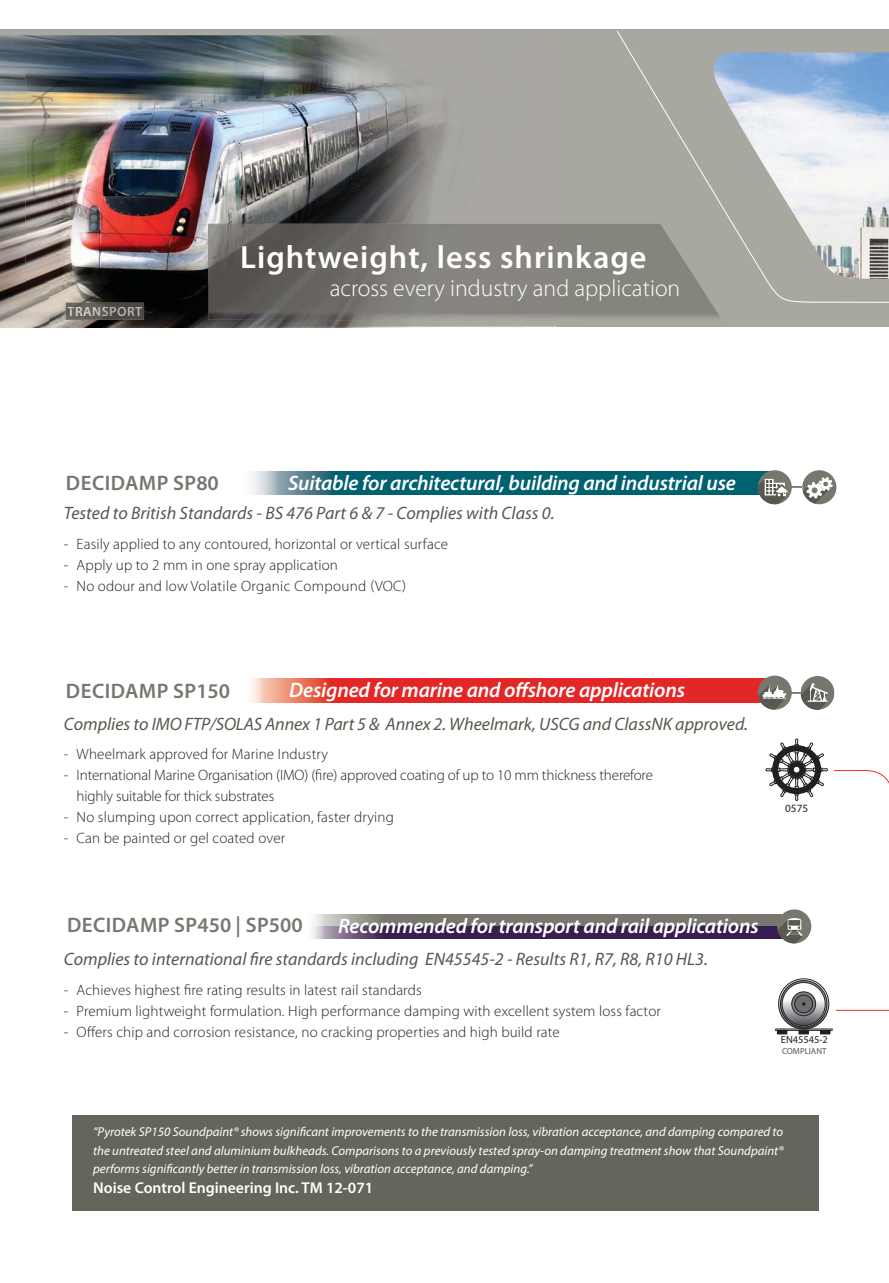
<style>
.page{position:relative;width:889px;height:1283px;background:#fff}
.page>*{position:absolute;margin:0;border:0;box-sizing:border-box;transform-origin:0 0}
.t1{font:600 32.25px "Myriad Pro";letter-spacing:.03em;color:#fff}
.t2{font:300 23.7px "Myriad Pro";color:#fff}
.t3{font:italic 600 21px "Myriad Pro";letter-spacing:-.01em;color:#fff}
.t4{font:600 21px "Myriad Pro";letter-spacing:.02em;color:#777770}
.t5{font:italic 18px "Myriad Pro";color:#58584e}
.t6{font:600 15.75px "Myriad Pro";color:#fff}
.t7{font:300 15px "Myriad Pro";letter-spacing:.01em;color:#231f20}
.t8{font:300 15px/21px "Myriad Pro";letter-spacing:-.01em;color:#231f20}
.t9{font:600 13.5px "Myriad Pro";letter-spacing:.03em;color:#f1eeeb}
.t10{font:italic 12.9px/18.6px "Myriad Pro";color:#fff;text-align:justify}
.t11{font:11.1px "Myriad Pro";color:#231f20}
.t12{font:10.35px "Myriad Pro";color:#231f20}
.t13{font:8.85px "Myriad Pro";color:#58584e}
.s1{color:#f3f1ee}
.s2{color:#cfcac7}
.s3{color:#c5bfbb}
.s4{color:#b6b3b3}
.s5{color:#b9b6b4}
</style>
<div class="page">
<div style="left:0;top:29px;width:888px;height:298px;background:#a8a8a0"></div>
<img style="left:0;top:327px;width:407px;height:1px">
<img style="left:0;top:35px;width:391px;height:48px">
<img style="left:0;top:83px;width:49px;height:244px">
<img style="left:264px;top:83px;width:183px;height:141px">
<img style="left:49px;top:282px;width:506px;height:45px">
<img style="left:26px;top:72px;width:238px;height:210px">
<img style="left:252px;top:471px;width:505px;height:24px">
<img style="left:251px;top:679px;width:506px;height:23px">
<svg style="left:757px;top:470px;width:79px;height:34px"></svg>
<div style="left:72px;top:1115px;width:747px;height:95px;background:#66655c"></div>
<svg style="left:757px;top:676px;width:77px;height:34px"></svg>
<img style="left:209px;top:224px;width:511px;height:98px">
<img style="left:209px;top:224px;width:55px;height:58px">
<img style="left:312px;top:926px;width:453px;height:12px">
<svg style="left:616px;top:31px;width:272px;height:272px"></svg>
<svg style="left:765px;top:739px;width:123px;height:296px"></svg>
<img style="left:66px;top:303px;width:78px;height:17px">
<img style="left:68px;top:307px;width:74px;height:9px">
<h1 class="t1" style="left:240px;top:238px;width:407px">Lightweight, less shrinkage</h1>
<p class="t9" style="left:67px;top:304px;width:76px">TR<span class="s1">AN</span><span class="s2">S</span><span class="s3">P</span><span class="s4">OR</span><span class="s5">T</span></p>
<h3 class="t4" style="left:66px;top:471px;width:154px">DECIDAMP SP80</h3>
<h2 class="t2" style="left:329px;top:279px;width:352px">across every industry and application</h2>
<h3 class="t3" style="left:288px;top:475px;width:449px">Suitable for architectural, building and industrial use</h3>
<p class="t5" style="left:64px;top:506px;width:492px">Tested to British Standards - BS 476 Part 6 &amp; 7 - Complies with Class 0.</p>
<p class="t7" style="left:64px;top:539px;width:385px">- Easily applied to any contoured, horizontal or vertical surface</p>
<p class="t7" style="left:64px;top:560px;width:275px">- Apply up to 2 mm in one spray application</p>
<p class="t7" style="left:64px;top:581px;width:343px">- No odour and low Volatile Organic Compound (VOC)</p>
<h3 class="t4" style="left:66px;top:679px;width:166px">DECIDAMP SP150</h3>
<h3 class="t3" style="left:289px;top:682px;width:397px">Designed for marine and offshore applications</h3>
<p class="t5" style="left:64px;top:717px;width:685px">Complies to IMO FTP/SOLAS Annex 1 Part 5 &amp; Annex 2. Wheelmark, USCG and ClassNK approved.</p>
<p class="t7" style="left:64px;top:749px;width:266px">- Wheelmark approved for Marine Industry</p>
<p class="t8" style="left:77px;top:766px;width:577px;text-indent:-13px">- International Marine Organisation (IMO) (fire) approved coating of up to 10 mm thickness therefore highly suitable for thick substrates</p>
<p class="t7" style="left:64px;top:812px;width:331px">- No slumping upon correct application, faster drying</p>
<p class="t7" style="left:64px;top:833px;width:223px">- Can be painted or gel coated over</p>
<p class="t11" style="left:785px;top:804px;width:24px">0575</p>
<h3 class="t4" style="left:67px;top:912px;width:237px">DECIDAMP SP450 | SP500</h3>
<h3 class="t3" style="left:338px;top:918px;width:422px">Recommended for transport and rail applications</h3>
<p class="t5" style="left:64px;top:952px;width:645px">Complies to international fire standards including EN45545-2 - Results R1, R7, R8, R10 HL3.</p>
<p class="t7" style="left:64px;top:984px;width:359px">- Achieves highest fire rating results in latest rail standards</p>
<p class="t7" style="left:64px;top:1005px;width:598px">- Premium lightweight formulation. High performance damping with excellent system loss factor</p>
<p class="t7" style="left:64px;top:1026px;width:497px">- Offers chip and corrosion resistance, no cracking properties and high build rate</p>
<p class="t12" style="left:780px;top:1036px;width:48px">EN45545-2</p>
<p class="t13" style="left:781px;top:1047px;width:46px">COMPLIANT</p>
<p class="t10" style="left:93px;top:1124px;width:691px">“Pyrotek SP150 Soundpaint® shows significant improvements to the transmission loss, vibration acceptance, and damping compared to the untreated steel and aluminium bulkheads. Comparisons to a previously tested spray-on damping treatment show that Soundpaint® performs significantly better in transmission loss, vibration acceptance, and damping.”</p>
<p class="t6" style="left:93px;top:1178px;width:281px">Noise Control Engineering Inc. TM 12-071</p>
</div>
